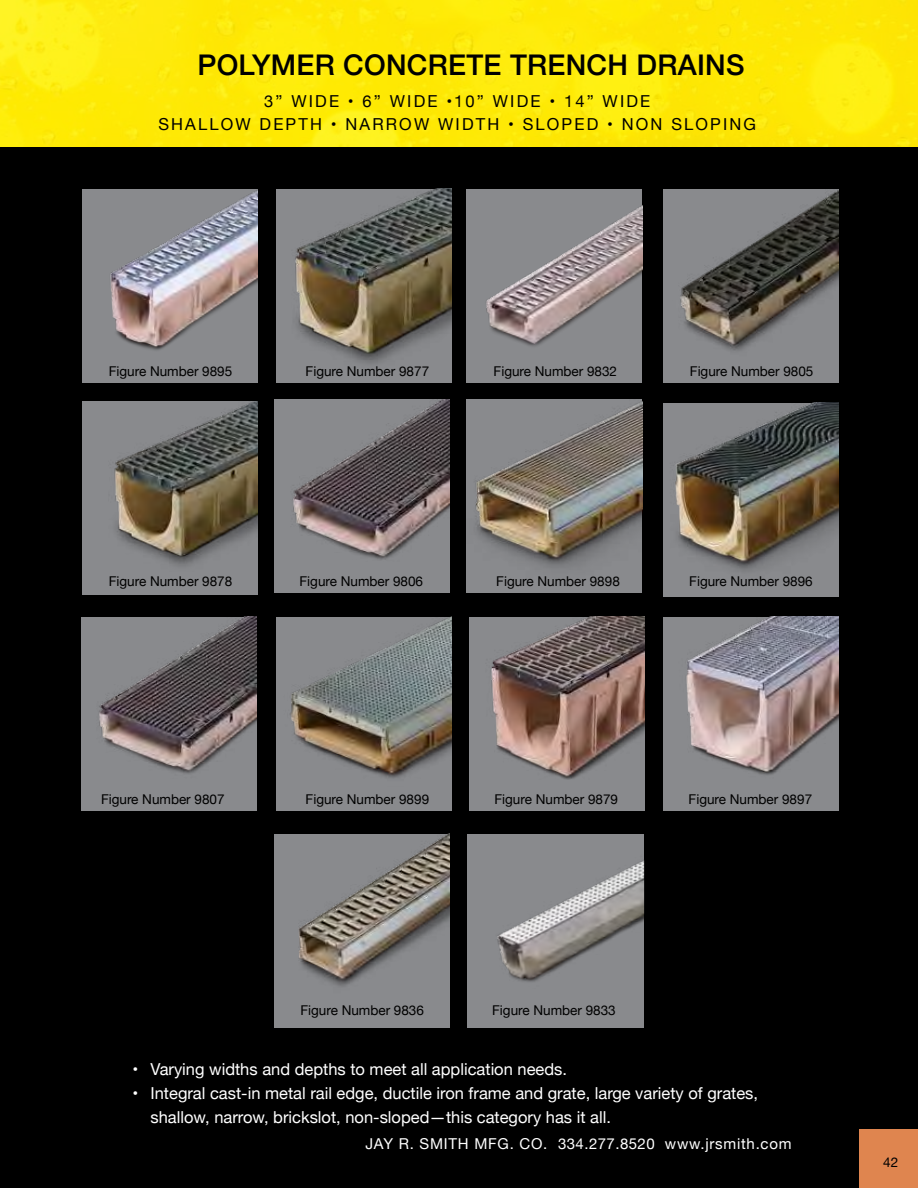
<style>
.page{position:relative;width:918px;height:1188px;background:#fff}
.page>*{position:absolute;margin:0;border:0;box-sizing:border-box;transform-origin:0 0}
.t1{font:500 28.5px "Helvetica Neue";letter-spacing:.01em;color:#000}
.t2{font:16.5px/24px "Helvetica Neue";color:#fff}
.t3{font:16.5px/22.5px "Helvetica Neue";letter-spacing:.13em;color:#000;text-align:center}
.t4{font:15px "Helvetica Neue";letter-spacing:.05em;color:#fff}
.t5{font:13.5px "Helvetica Neue";color:#000}
</style>
<div class="page">
<svg style="left:0;top:0;width:918px;height:148px;background:#fce809"></svg>
<div style="left:1px;top:148px;width:917px;height:1040px;background:#000"></div>
<img style="left:276px;top:617px;width:175px;height:194px">
<img style="left:663px;top:403px;width:175px;height:192px">
<div style="left:470px;top:617px;width:175px;height:194px;background:#898a8d"></div>
<img style="left:491px;top:617px;width:154px;height:163px">
<img style="left:274px;top:834px;width:176px;height:193px">
<div style="left:663px;top:617px;width:175px;height:194px;background:#898a8d"></div>
<img style="left:686px;top:617px;width:152px;height:158px">
<img style="left:467px;top:834px;width:177px;height:194px">
<img style="left:467px;top:399px;width:175px;height:194px">
<img style="left:82px;top:401px;width:176px;height:192px">
<div style="left:275px;top:399px;width:175px;height:194px;background:#898a8d"></div>
<img style="left:293px;top:399px;width:157px;height:161px">
<img style="left:467px;top:189px;width:175px;height:194px">
<img style="left:276px;top:189px;width:175px;height:194px">
<div style="left:82px;top:189px;width:176px;height:194px;background:#898a8d"></div>
<img style="left:110px;top:190px;width:148px;height:160px">
<div style="left:81px;top:617px;width:175px;height:194px;background:#898a8d"></div>
<img style="left:99px;top:617px;width:157px;height:157px">
<img style="left:663px;top:189px;width:175px;height:194px">
<hr style="left:0;top:363px;width:2px;height:825px;background:#000">
<div style="left:859px;top:1130px;width:59px;height:58px;background:#df854f"></div>
<h1 class="t1" style="left:197px;top:42px;width:549px">POLYMER CONCRETE TRENCH DRAINS</h1>
<p class="t3" style="left:158px;top:91px;width:599px">3” WIDE • 6” WIDE •10” WIDE • 14” WIDE<br>SHALLOW DEPTH • NARROW WIDTH • SLOPED • NON SLOPING</p>
<p class="t5" style="left:109px;top:361px;width:125px">Figure Number 9895</p>
<p class="t5" style="left:306px;top:361px;width:125px">Figure Number 9877</p>
<p class="t5" style="left:494px;top:361px;width:125px">Figure Number 9832</p>
<p class="t5" style="left:690px;top:361px;width:125px">Figure Number 9805</p>
<p class="t5" style="left:109px;top:572px;width:125px">Figure Number 9878</p>
<p class="t5" style="left:300px;top:572px;width:125px">Figure Number 9806</p>
<p class="t5" style="left:496px;top:572px;width:125px">Figure Number 9898</p>
<p class="t5" style="left:689px;top:572px;width:125px">Figure Number 9896</p>
<p class="t5" style="left:101px;top:789px;width:125px">Figure Number 9807</p>
<p class="t5" style="left:306px;top:789px;width:125px">Figure Number 9899</p>
<p class="t5" style="left:494px;top:789px;width:125px">Figure Number 9879</p>
<p class="t5" style="left:689px;top:789px;width:125px">Figure Number 9897</p>
<p class="t5" style="left:300px;top:1001px;width:125px">Figure Number 9836</p>
<p class="t5" style="left:492px;top:1001px;width:125px">Figure Number 9833</p>
<p class="t2" style="left:133px;top:1058px;width:436px">• Varying widths and depths to meet all application needs.</p>
<p class="t2" style="left:151px;top:1082px;width:609px;text-indent:-18px">• Integral cast-in metal rail edge, ductile iron frame and grate, large variety of grates, shallow, narrow, brickslot, non-sloped—this category has it all.</p>
<p class="t4" style="left:365px;top:1133px;width:428px">JAY R. SMITH MFG. CO. 334.277.8520 www.jrsmith.com</p>
<p class="t5" style="left:883px;top:1152px;width:17px">42</p>
</div>
